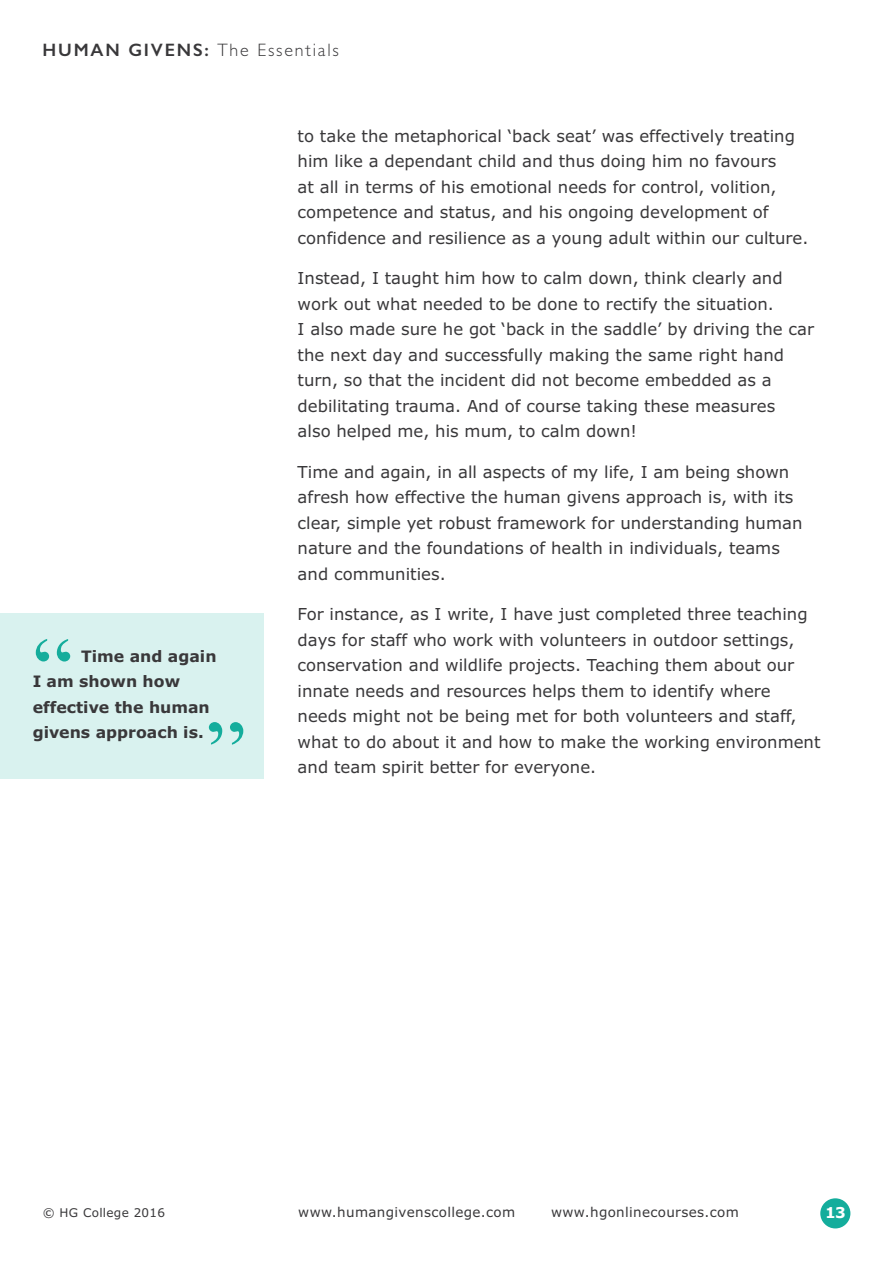
<style>
.page{position:relative;width:893px;height:1263px;background:#fff}
.page>*{position:absolute;margin:0;border:0;box-sizing:border-box;transform-origin:0 0}
.t1{font:90px "Times New Roman";color:#14ad9c}
.t2{font:300 18px "Gill Sans";letter-spacing:.1em;color:#39383a}
.t3{font:16.5px/25.5px "Verdana";color:#39383a}
.t4{font:700 15.75px/25.5px "Verdana";color:#39383a}
.t5{font:700 15px "Verdana";color:#fff}
.t6{font:13.5px "Verdana";letter-spacing:.025em;color:#39383a}
.t7{font:12px "Verdana";letter-spacing:.025em;color:#39383a}
.s1{font-weight:600}
</style>
<div class="page">
<div style="left:820px;top:1198px;width:30px;height:30px;background:#14ad9c;border-radius:50%"></div>
<div style="left:0;top:614px;width:264px;height:165px;background:#d9f2ef"></div>
<p class="t2" style="left:43px;top:43px;width:298px"><span class="s1">HUMAN GIVENS:</span> The Essentials</p>
<h1 class="t1" style="left:33px;top:616px;width:41px">“</h1>
<p class="t4" style="left:33px;top:644px;width:185px;text-indent:48px">Time and again<br>I am shown how effective the human givens approach is.</p>
<h1 class="t1" style="left:246px;top:767px;width:41px;rotate:-180deg">“</h1>
<p class="t3" style="left:298px;top:124px;width:512px">to take the metaphorical ‘back seat’ was effectively treating him like a dependant child and thus doing him no favours<br>at all in terms of his emotional needs for control, volition, competence and status, and his ongoing development of confidence and resilience as a young adult within our culture.</p>
<p class="t3" style="left:298px;top:267px;width:518px">Instead, I taught him how to calm down, think clearly and work out what needed to be done to rectify the situation.<br>I also made sure he got ‘back in the saddle’ by driving the car the next day and successfully making the same right hand turn, so that the incident did not become embedded as a debilitating trauma. And of course taking these measures<br>also helped me, his mum, to calm down!</p>
<p class="t3" style="left:298px;top:460px;width:506px">Time and again, in all aspects of my life, I am being shown afresh how effective the human givens approach is, with its clear, simple yet robust framework for understanding human nature and the foundations of health in individuals, teams and communities.</p>
<p class="t3" style="left:298px;top:603px;width:524px">For instance, as I write, I have just completed three teaching days for staff who work with volunteers in outdoor settings, conservation and wildlife projects. Teaching them about our innate needs and resources helps them to identify where needs might not be being met for both volunteers and staff, what to do about it and how to make the working environment and team spirit better for everyone.</p>
<p class="t7" style="left:43px;top:1207px;width:124px">© HG College 2016</p>
<p class="t6" style="left:298px;top:1206px;width:218px">www.humangivenscollege.com</p>
<p class="t6" style="left:551px;top:1206px;width:189px">www.hgonlinecourses.com</p>
<p class="t5" style="left:825px;top:1207px;width:22px">13</p>
</div>
